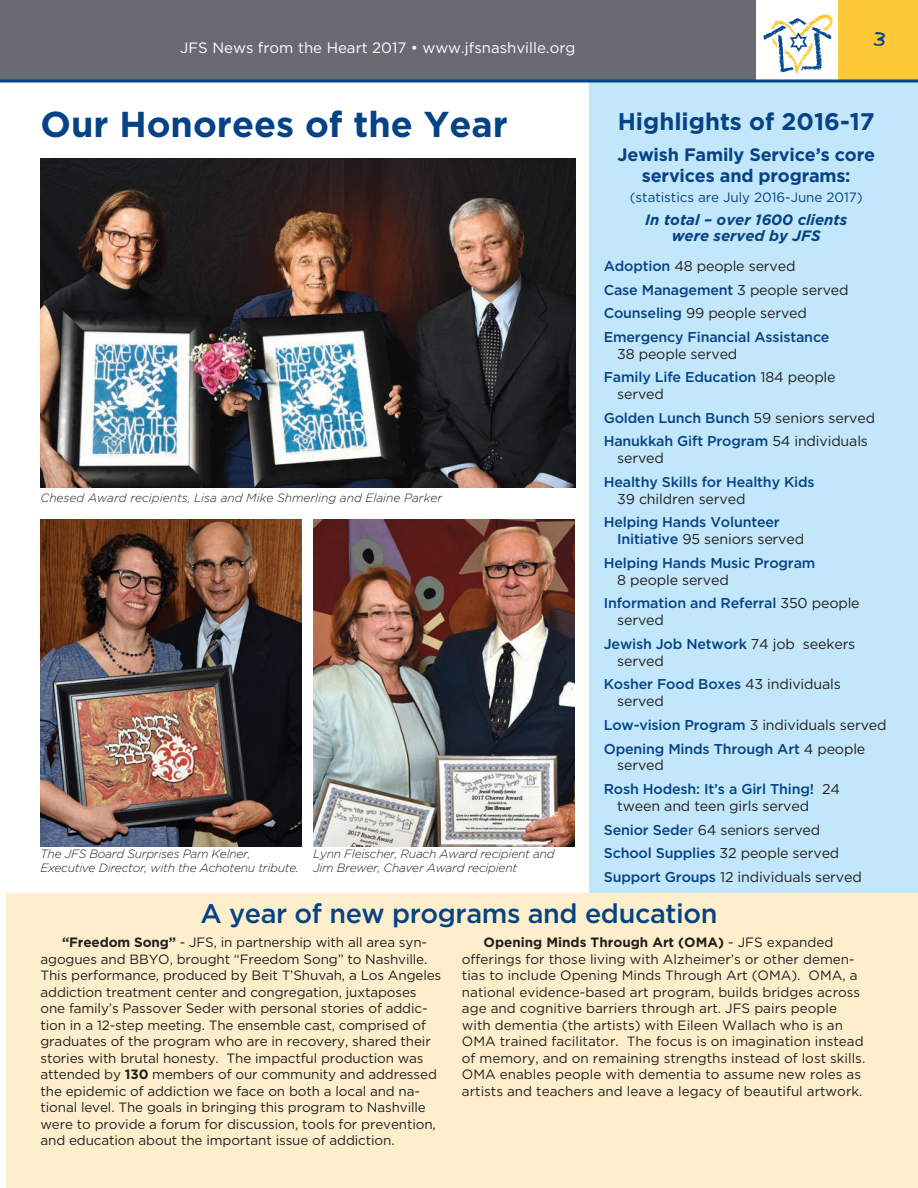
<style>
.page{position:relative;width:918px;height:1188px;background:#fff}
.page>*{position:absolute;margin:0;border:0;box-sizing:border-box;transform-origin:0 0}
.t1{font:700 36px "Gotham";color:#054286}
.t2{font:30px "Handwriting Dakota";color:#054286}
.t3{font:500 27px "Gotham";letter-spacing:-.015em;color:#054286}
.t4{font:700 24px "Gotham";color:#054286}
.t5{font:700 18px/21px "Gotham";letter-spacing:-.01em;color:#054286;text-align:center}
.t6{font:15px "Gotham";color:#fff}
.t7{font:italic 700 15px/16.5px "Gotham";color:#054286;text-align:center}
.t8{font:500 14.25px/23.7px "Gotham";letter-spacing:-.01em;color:#054286}
.t9{font:14.25px/23.7px "Gotham";letter-spacing:-.01em;color:#231f20}
.t10{font:13.5px/16.5px "Gotham";letter-spacing:-.01em;color:#231f20}
.t11{font:13.5px "Gotham";letter-spacing:-.005em;color:#054286}
.t12{font:italic 300 12px/13.5px "Gotham";letter-spacing:-.02em;color:#231f20}
.t13{font:italic 300 12px "Gotham";color:#231f20}
.s1{font-weight:400;color:#231f20}
.s2{font-weight:500;color:#054286}
.s3{color:#054286}
.s4{font-weight:700}
</style>
<div class="page">
<div style="left:590px;top:81px;width:328px;height:841px;background:#c2e7fa"></div>
<div style="left:6px;top:893px;width:912px;height:295px;background:#feefcc"></div>
<div style="left:0;top:0;width:918px;height:81px;background:#696b73"></div>
<div style="left:837px;top:0;width:81px;height:81px;background:#fec936"></div>
<div style="left:756px;top:0;width:81px;height:81px;background:#fff"></div>
<svg style="left:763px;top:14px;width:70px;height:60px"></svg>
<hr style="left:0;top:79px;width:918px;height:3px;background:#054286">
<img style="left:40px;top:159px;width:536px;height:329px">
<img style="left:40px;top:519px;width:261px;height:328px">
<img style="left:313px;top:519px;width:261px;height:328px">
<p class="t6" style="left:180px;top:40px;width:397px">JFS News from the Heart 2017 • www.jfsnashville.org</p>
<h1 class="t1" style="left:40px;top:108px;width:469px">Our Honorees of the Year</h1>
<p class="t13" style="left:40px;top:492px;width:403px">Chesed Award recipients, Lisa and Mike Shmerling and Elaine Parker</p>
<p class="t12" style="left:40px;top:848px;width:260px">The JFS Board Surprises Pam Kelner,<br>Executive Director, with the Achotenu tribute.</p>
<p class="t12" style="left:313px;top:848px;width:243px">Lynn Fleischer, Ruach Award recipient and<br>Jim Brewer, Chaver Award recipient</p>
<h2 class="t2" style="left:871px;top:13px;width:15px">3</h2>
<h3 class="t4" style="left:618px;top:110px;width:259px">Highlights of 2016-17</h3>
<h3 class="t5" style="left:618px;top:145px;width:259px">Jewish Family Service’s core services and programs:</h3>
<p class="t11" style="left:630px;top:191px;width:234px">(statistics are July 2016-June 2017)</p>
<p class="t7" style="left:645px;top:212px;width:204px">In total – over 1600 clients were served by JFS</p>
<p class="t8" style="left:604px;top:255px;width:247px">Adoption <span class="s1">48 people served<br></span>Case Management <span class="s1">3 people served<br></span>Counseling <span class="s1">99 people served<br></span>Emergency Financial Assistance</p>
<p class="t9" style="left:604px;top:343px;width:233px;text-indent:13px">38 people served<br><span class="s2">Family Life Education</span> 184 people</p>
<p class="t8" style="left:604px;top:383px;width:273px;text-indent:13px"><span class="s1">served<br></span>Golden Lunch Bunch <span class="s1">59 seniors served<br></span>Hanukkah Gift Program <span class="s1">54 individuals</span></p>
<p class="t9" style="left:617px;top:447px;width:48px">served</p>
<p class="t8" style="left:604px;top:471px;width:213px">Healthy Skills for Healthy Kids</p>
<p class="t9" style="left:617px;top:488px;width:130px">39 children served</p>
<p class="t8" style="left:617px;top:515px;width:188px;line-height:16.8px;text-indent:-13px">Helping Hands Volunteer<br>Initiative <span class="s1">95 seniors served</span></p>
<p class="t8" style="left:604px;top:552px;width:213px">Helping Hands Music Program</p>
<p class="t9" style="left:604px;top:569px;width:258px;text-indent:13px">8 people served<br><span class="s2">Information and Referral</span> 350 people</p>
<p class="t9" style="left:604px;top:609px;width:253px;text-indent:13px">served<br><span class="s2">Jewish Job Network</span> 74 job seekers</p>
<p class="t9" style="left:604px;top:650px;width:239px;text-indent:13px">served<br><span class="s2">Kosher Food Boxes</span> 43 individuals</p>
<p class="t8" style="left:604px;top:690px;width:284px;text-indent:13px"><span class="s1">served<br></span>Low-vision Program <span class="s1">3 individuals served<br></span>Opening Minds Through Art <span class="s1">4 people</span></p>
<p class="t8" style="left:604px;top:754px;width:238px;text-indent:13px"><span class="s1">served<br></span>Rosh Hodesh: It’s a Girl Thing! <span class="s1">24</span></p>
<p class="t9" style="left:604px;top:795px;width:260px;text-indent:13px">tween and teen girls served<br><span class="s2">Senior Sede</span><span class="s3">r</span> 64 seniors served<br><span class="s2">School Supplies</span> 32 people served<br><span class="s2">Support Groups</span> 12 individuals served</p>
<h3 class="t3" style="left:200px;top:902px;width:519px">A year of new programs and education</h3>
<p class="t10" style="left:41px;top:935px;width:402px;text-indent:22px"><span class="s4">“Freedom Song”</span> - JFS, in partnership with all area syn&shy;agogues and BBYO, brought “Freedom Song” to Nashville.<br>This performance, produced by Beit T’Shuvah, a Los Angeles addiction treatment center and congregation, juxtaposes one family’s Passover Seder with personal stories of addic&shy;tion in a 12-step meeting. The ensemble cast, comprised of graduates of the program who are in recovery, shared their stories with brutal honesty. The impactful production was attended by <span class="s4">130</span> members of our community and addressed the epidemic of addiction we face on both a local and na&shy;tional level. The goals in bringing this program to Nashville were to provide a forum for discussion, tools for prevention, and education about the important issue of addiction.</p>
<p class="t10" style="left:462px;top:935px;width:405px;text-indent:22px"><span class="s4">Opening Minds Through Art (OMA)</span> - JFS expanded offerings for those living with Alzheimer’s or other demen&shy;tias to include Opening Minds Through Art (OMA). OMA, a national evidence-based art program, builds bridges across age and cognitive barriers through art. JFS pairs people with dementia (the artists) with Eileen Wallach who is an OMA trained facilitator. The focus is on imagination instead of memory, and on remaining strengths instead of lost skills.<br>OMA enables people with dementia to assume new roles as artists and teachers and leave a legacy of beautiful artwork.</p>
</div>
